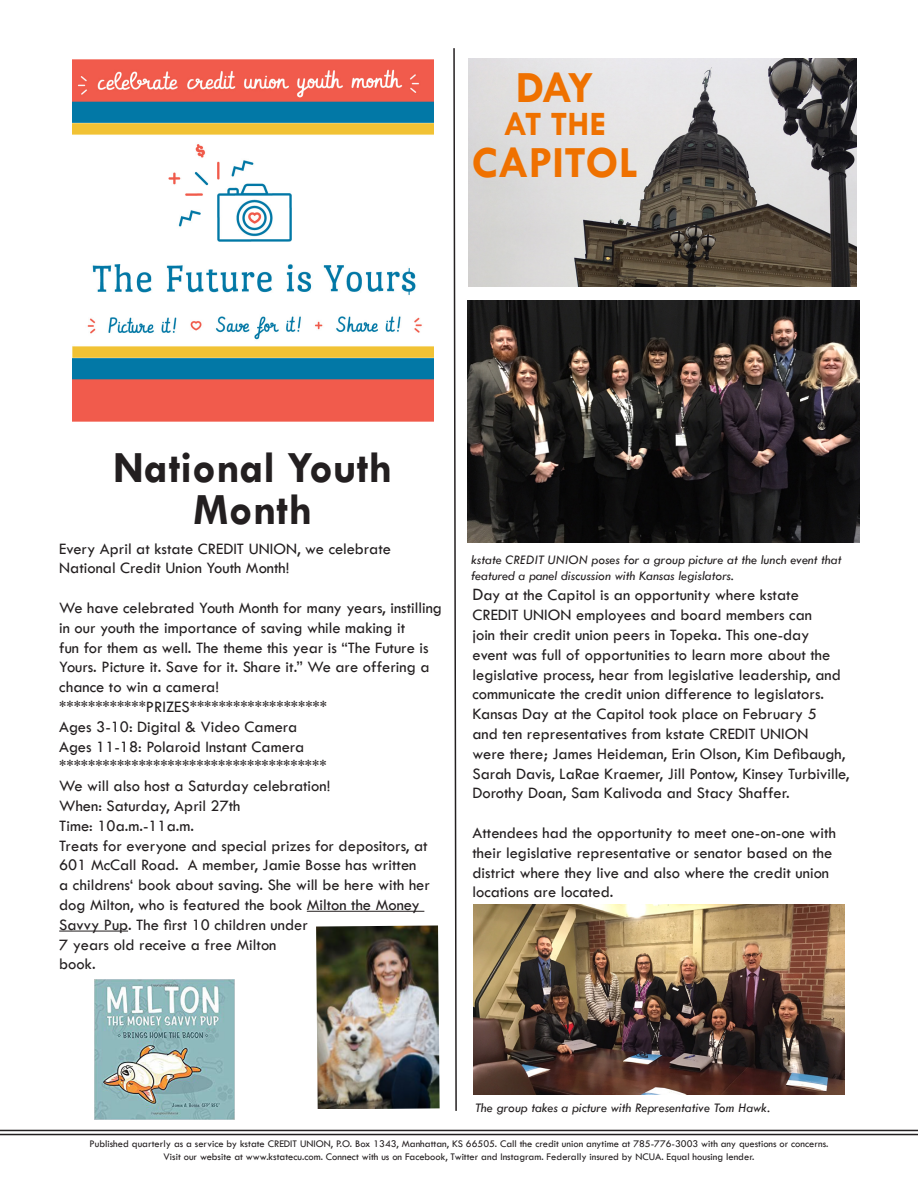
<style>
.page{position:relative;width:918px;height:1188px;background:#fff}
.page>*{position:absolute;margin:0;border:0;box-sizing:border-box;transform-origin:0 0}
.t1{font:700 45px/42px "Tw Cen";color:#231f20;text-align:center}
.t2{font:700 45px "Tw Cen";color:#ef7100}
.t3{font:700 34.5px "Tw Cen";color:#ef7100}
.t4{font:16.5px/19.8px "Tw Cen";color:#231f20}
.Paragraph_Style_1{font:italic 13.5px/16.2px "Tw Cen";color:#231f20}
.t5{font:10.5px "Tw Cen";color:#231f20}
.s1{font-size:18px}
</style>
<div class="page">
<hr style="left:0;top:1130px;width:918px;height:1px;background:#231f20">
<hr style="left:0;top:1134px;width:918px;height:1px;background:#231f20">
<hr style="left:307px;top:911px;width:117px;height:1px;background:#231f20">
<hr style="left:59px;top:931px;width:69px;height:1px;background:#231f20">
<img style="left:467px;top:300px;width:393px;height:242px">
<svg style="left:453px;top:48px;width:4px;height:1063px"></svg>
<img style="left:473px;top:904px;width:372px;height:190px">
<img style="left:72px;top:60px;width:361px;height:361px">
<img style="left:468px;top:58px;width:389px;height:228px">
<img style="left:95px;top:980px;width:140px;height:140px">
<img style="left:316px;top:925px;width:124px;height:184px">
<p class="t2" style="left:516px;top:61px;width:79px">DAY</p>
<p class="t3" style="left:504px;top:104px;width:104px">AT THE</p>
<p class="t2" style="left:472px;top:136px;width:168px">CAPITOL</p>
<p class="t1" style="left:113px;top:445px;width:281px">National Youth<br>Month</p>
<p class="t4" style="left:59px;top:538px;width:333px">Every April at kstate CREDIT UNION, we celebrate<br>National Credit Union Youth Month!</p>
<p class="t4" style="left:59px;top:598px;width:384px">We have celebrated Youth Month for many years, instilling in our youth the importance of saving while making it<br>fun for them as well. The theme this year is “The Future is Yours. Picture it. Save for it. Share it.” We are offering a chance to win a camera!</p>
<p class="t4" style="left:59px;top:697px;width:269px">************PRIZES*******************</p>
<p class="t4" style="left:59px;top:717px;width:240px">Ages 3-10: Digital &amp; Video Camera</p>
<p class="t4" style="left:59px;top:736px;width:247px">Ages 11-18: Polaroid Instant Camera</p>
<p class="t4" style="left:59px;top:756px;width:269px">*************************************</p>
<p class="t4" style="left:59px;top:776px;width:273px">We will also host a Saturday celebration!</p>
<p class="t4" style="left:59px;top:796px;width:183px">When: Saturday, April 27th</p>
<p class="t4" style="left:59px;top:816px;width:136px">Time: 10a.m.-11a.m.</p>
<p class="t4" style="left:59px;top:835px;width:372px">Treats for everyone and special prizes for depositors, at 601 McCall Road. A member, Jamie Bosse has written<br>a childrens‘ book about saving. She will be here with her dog Milton, who is featured the book Milton the Money Savvy Pup. The first 10 children under<br>7 years old receive a free Milton<br>book.</p>
<p class="Paragraph_Style_1" style="left:471px;top:551px;width:372px">kstate CREDIT UNION poses for a group picture at the lunch event that featured a panel discussion with Kansas legislators.</p>
<p class="t4" style="left:472px;top:585px;width:379px"><span class="s1">D</span>ay at the Capitol is an opportunity where kstate<br>CREDIT UNION employees and board members can<br>join their credit union peers in Topeka. This one-day<br>event was full of opportunities to learn more about the legislative process, hear from legislative leadership, and communicate the credit union difference to legislators.<br>Kansas Day at the Capitol took place on February 5<br>and ten representatives from kstate CREDIT UNION<br>were there; James Heideman, Erin Olson, Kim Defibaugh, Sarah Davis, LaRae Kraemer, Jill Pontow, Kinsey Turbiville, Dorothy Doan, Sam Kalivoda and Stacy Shaffer.</p>
<p class="t4" style="left:472px;top:823px;width:365px">Attendees had the opportunity to meet one-on-one with their legislative representative or senator based on the district where they live and also where the credit union locations are located.</p>
<p class="Paragraph_Style_1" style="left:475px;top:1099px;width:297px">The group takes a picture with Representative Tom Hawk.</p>
<p class="t5" style="left:90px;top:1138px;width:740px">Published quarterly as a service by kstate CREDIT UNION, P.O. Box 1343, Manhattan, KS 66505. Call the credit union anytime at 785-776-3003 with any questions or concerns.</p>
<p class="t5" style="left:164px;top:1150px;width:592px">Visit our website at www.kstatecu.com. Connect with us on Facebook, Twitter and Instagram. Federally insured by NCUA. Equal housing lender.</p>
</div>
